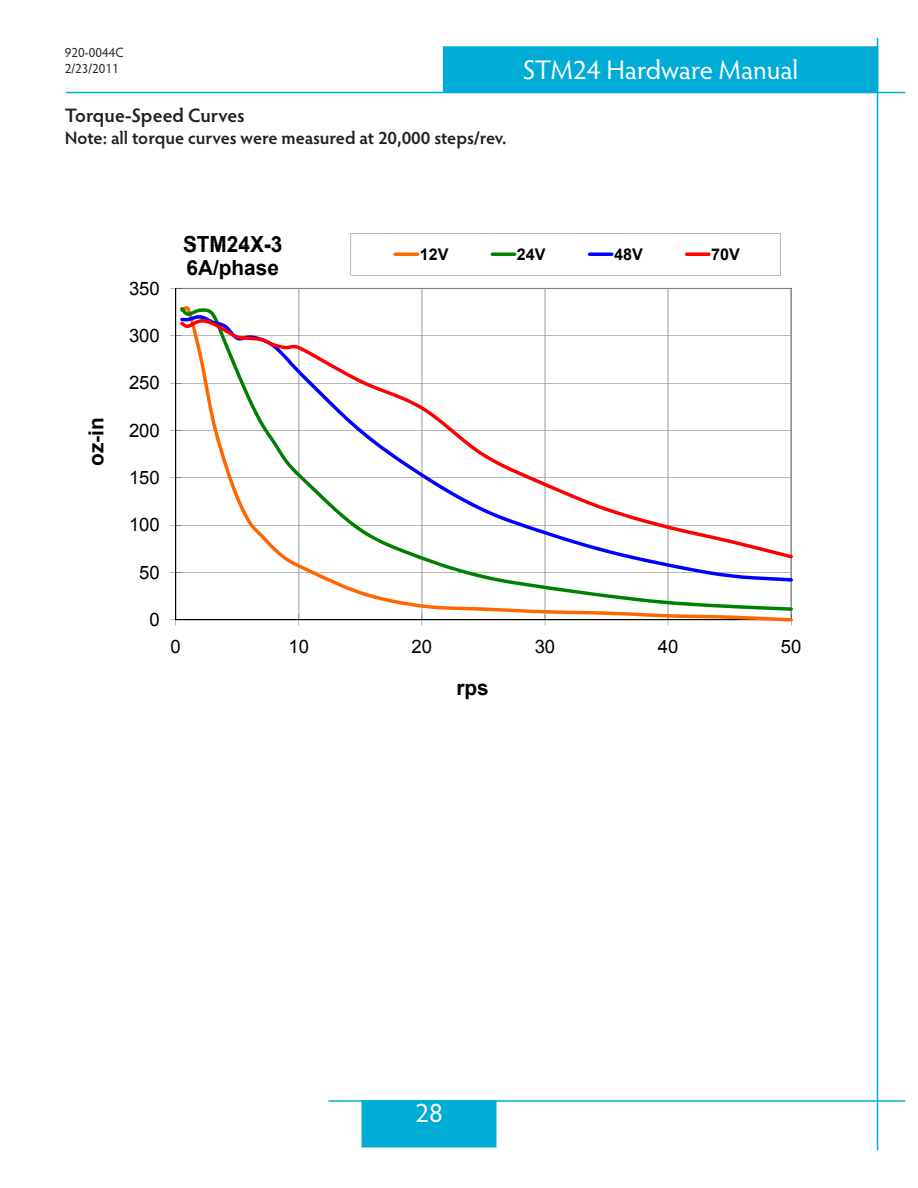
<style>
.page{position:relative;width:918px;height:1188px;background:#fff}
.page>*{position:absolute;margin:0;border:0;box-sizing:border-box;transform-origin:0 0}
.t1{font:27px "Hypatia Sans Pro";letter-spacing:-.005em;color:#fff}
.t2{font:700 20.85px "Arial";color:#000}
.Subhead_1A{font:600 19.5px "Hypatia Sans Pro";color:#231f20}
.t3{font:18.45px "Arial";color:#000}
.t4{font:600 18px "Hypatia Sans Pro";letter-spacing:-.005em;color:#231f20}
.t5{font:700 16.2px "Arial";color:#000}
.t6{font:13.5px/16.2px "Hypatia Sans Pro";color:#231f20;scale:.95 1}
</style>
<div class="page">
<svg style="left:351px;top:233px;width:429px;height:23px"></svg>
<hr style="left:393px;top:253px;width:26px;height:3px;background:#f60;border-radius:2px">
<hr style="left:491px;top:253px;width:25px;height:3px;background:#008000;border-radius:2px">
<hr style="left:588px;top:253px;width:25px;height:3px;background:#00f;border-radius:2px">
<hr style="left:685px;top:253px;width:26px;height:3px;background:#f00;border-radius:2px">
<hr style="left:176px;top:328px;width:1px;height:83px;background:#000">
<svg style="left:170px;top:288px;width:622px;height:41px"></svg>
<svg style="left:180px;top:328px;width:612px;height:83px"></svg>
<hr style="left:176px;top:411px;width:1px;height:83px;background:#000">
<svg style="left:180px;top:411px;width:612px;height:83px"></svg>
<hr style="left:176px;top:494px;width:1px;height:82px;background:#000">
<svg style="left:283px;top:559px;width:509px;height:13px"></svg>
<svg style="left:170px;top:494px;width:622px;height:65px"></svg>
<svg style="left:170px;top:572px;width:622px;height:53px"></svg>
<hr style="left:66px;top:92px;width:839px;height:1px;background:#00acd5">
<hr style="left:328px;top:1100px;width:577px;height:2px;background:#00acd5">
<div style="left:362px;top:1101px;width:134px;height:46px;background:#00acd5"></div>
<div style="left:362px;top:1100px;width:134px;height:48px;border:2px solid #00acd5"></div>
<div style="left:444px;top:47px;width:434px;height:44px;background:#00acd5"></div>
<div style="left:443px;top:46px;width:435px;height:46px;border:2px solid #00acd5"></div>
<hr style="left:877px;top:38px;width:1px;height:1112px;background:#00acd5">
<p class="t6" style="left:65px;top:44px;width:63px">920-0044C<br>2/23/2011</p>
<p class="Subhead_1A" style="left:65px;top:102px;width:181px">Torque-Speed Curves</p>
<p class="t4" style="left:65px;top:125px;width:443px">Note: all torque curves were measured at 20,000 steps/rev.</p>
<h1 class="t1" style="left:523px;top:52px;width:277px">STM24 Hardware Manual</h1>
<p class="t2" style="left:82px;top:466px;width:50px;rotate:-90deg">oz-in</p>
<p class="t3" style="left:129px;top:276px;width:32px">350</p>
<p class="t3" style="left:129px;top:323px;width:32px">300</p>
<p class="t3" style="left:129px;top:371px;width:32px">250</p>
<p class="t2" style="left:183px;top:230px;width:101px">STM24X-3</p>
<p class="t2" style="left:187px;top:254px;width:94px">6A/phase</p>
<p class="t5" style="left:420px;top:243px;width:30px">12V</p>
<p class="t5" style="left:517px;top:243px;width:30px">24V</p>
<p class="t5" style="left:614px;top:243px;width:30px">48V</p>
<p class="t5" style="left:711px;top:243px;width:30px">70V</p>
<p class="t3" style="left:129px;top:418px;width:32px">200</p>
<p class="t3" style="left:129px;top:465px;width:32px">150</p>
<p class="t3" style="left:129px;top:513px;width:32px">100</p>
<p class="t3" style="left:139px;top:560px;width:22px">50</p>
<p class="t3" style="left:150px;top:607px;width:12px">0</p>
<p class="t3" style="left:171px;top:635px;width:12px">0</p>
<p class="t3" style="left:289px;top:635px;width:22px">10</p>
<p class="t3" style="left:412px;top:635px;width:22px">20</p>
<p class="t3" style="left:535px;top:635px;width:22px">30</p>
<p class="t3" style="left:658px;top:635px;width:22px">40</p>
<p class="t3" style="left:781px;top:635px;width:22px">50</p>
<p class="t2" style="left:456px;top:674px;width:34px">rps</p>
<h1 class="t1" style="left:415px;top:1094px;width:29px">28</h1>
</div>
